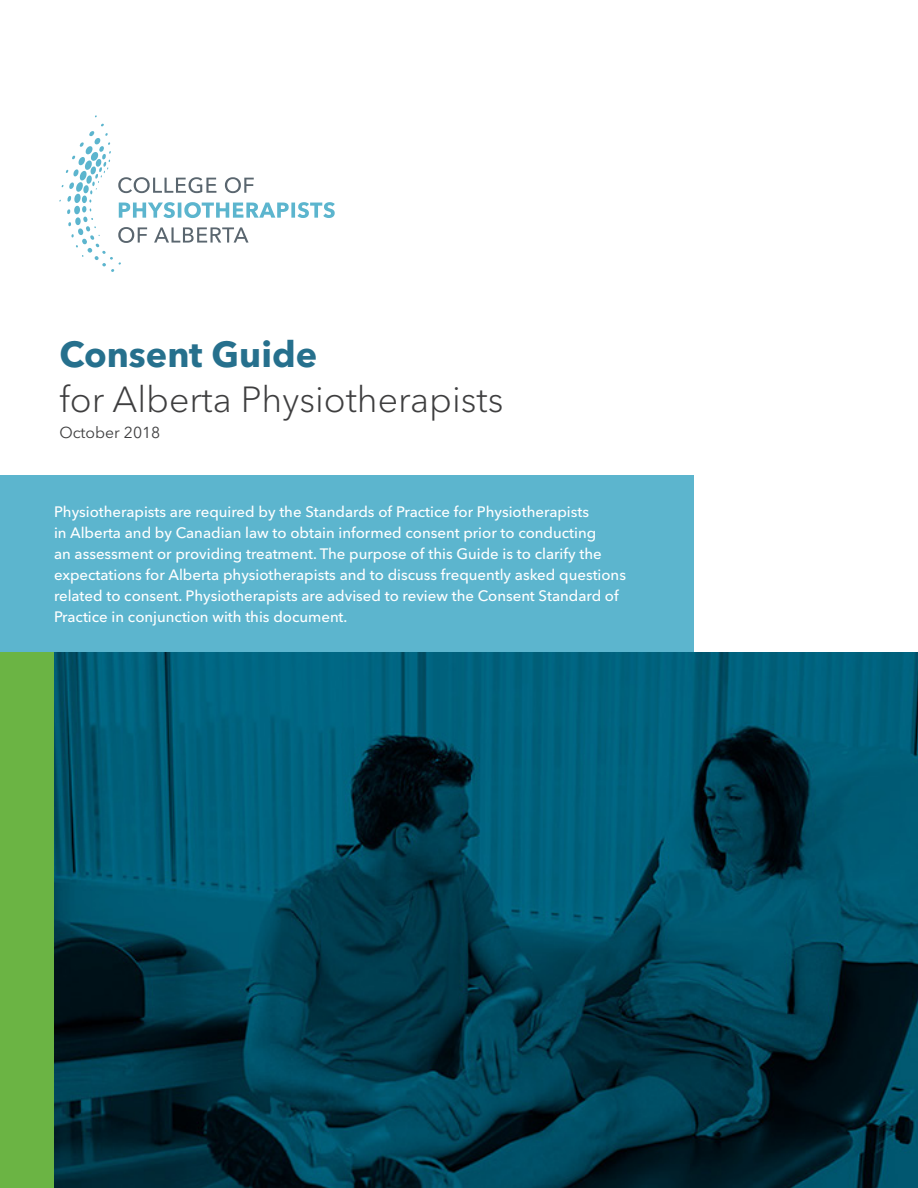
<style>
.page{position:relative;width:918px;height:1188px;background:#fff}
.page>*{position:absolute;margin:0;border:0;box-sizing:border-box;transform-origin:0 0}
.t1{font:300 36px "Avenir Next LT Pro";color:#3e3e3f}
.t2{font:700 36px "Avenir Next LT Pro";color:#26708d}
.t3{font:15.75px "Avenir Next LT Pro";color:#3e3e3f}
.t4{font:500 15px/21px "Avenir Next LT Pro";color:#fff}
</style>
<div class="page">
<img style="left:54px;top:652px;width:864px;height:536px">
<div style="left:0;top:475px;width:693px;height:177px;background:#5cb5ce"></div>
<svg style="left:59px;top:115px;width:276px;height:157px"></svg>
<div style="left:0;top:652px;width:54px;height:536px;background:#6bb444"></div>
<p class="t2" style="left:59px;top:332px;width:259px">Consent Guide</p>
<p class="t1" style="left:59px;top:378px;width:445px">for Alberta Physiotherapists</p>
<p class="t3" style="left:59px;top:424px;width:103px">October 2018</p>
<p class="t4" style="left:54px;top:501px;width:574px">Physiotherapists are required by the Standards of Practice for Physiotherapists<br>in Alberta and by Canadian law to obtain informed consent prior to conducting<br>an assessment or providing treatment. The purpose of this Guide is to clarify the expectations for Alberta physiotherapists and to discuss frequently asked questions related to consent. Physiotherapists are advised to review the Consent Standard of Practice in conjunction with this document.</p>
</div>
